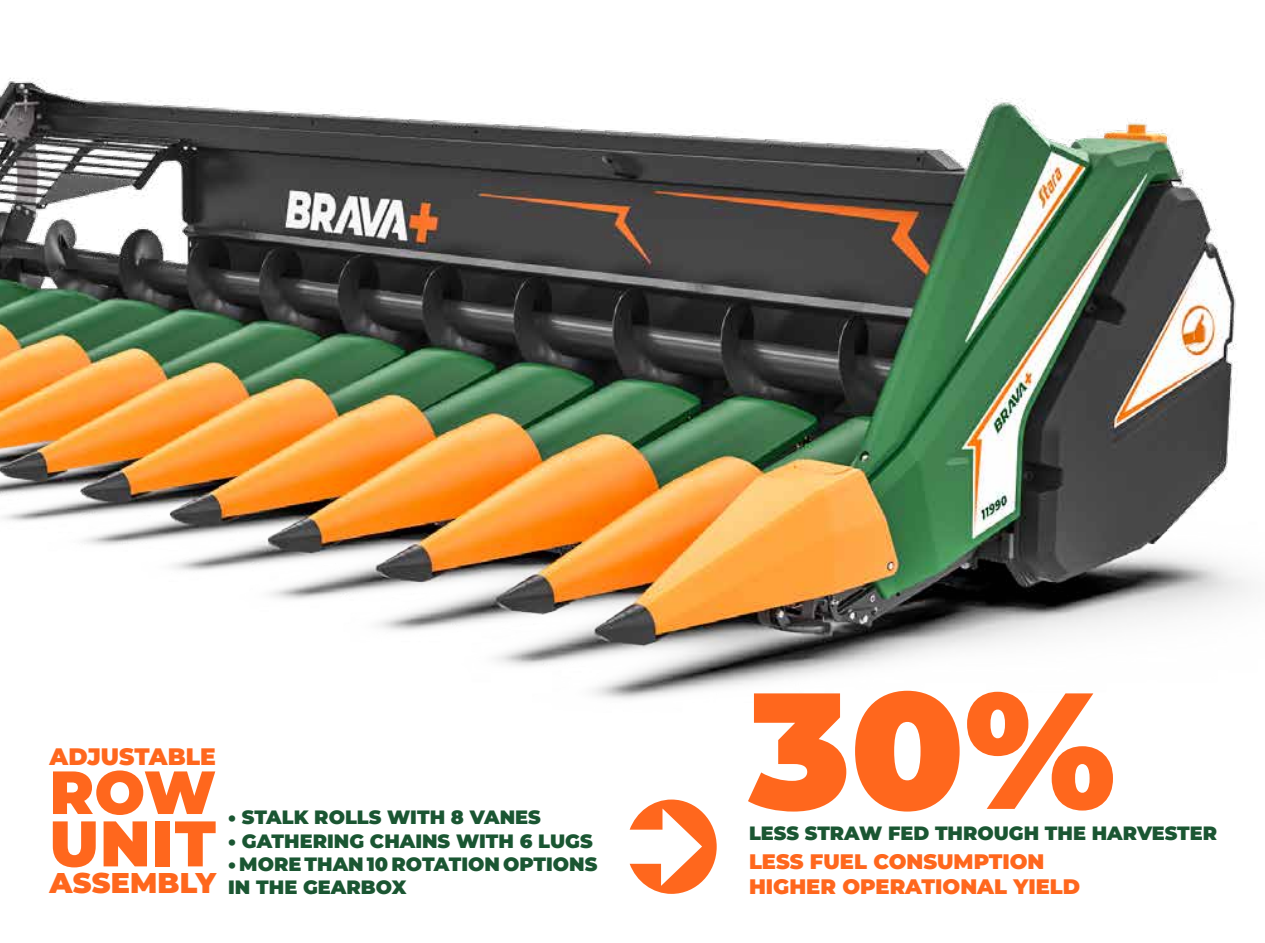
<style>
.page{position:relative;width:1265px;height:943px;background:#fff}
.page>*{position:absolute;margin:0;border:0;box-sizing:border-box;transform-origin:0 0}
.t1{font:900 164.85px "Montserrat";color:#ff671d}
.t2{font:900 64.23px "Montserrat";color:#ff671d}
.t3{font:900 60.73px "Montserrat";color:#ff671d}
.t4{font:900 28.53px "Montserrat";letter-spacing:.005em;color:#ff671d}
.t5{font:900 23.8px "Montserrat";letter-spacing:.005em;color:#ff671d}
.t6{font:900 21px/25.2px "Montserrat";color:#ff671d}
.t7{font:900 19.25px/23.1px "Montserrat";color:#1a5632}
</style>
<div class="page">
<img style="left:0;top:78px;width:1251px;height:816px">
<svg style="left:630px;top:799px;width:87px;height:94px"></svg>
<p class="t5" style="left:50px;top:739px;width:168px">ADJUSTABLE</p>
<h3 class="t3" style="left:50px;top:746px;width:168px">ROW</h3>
<h2 class="t2" style="left:50px;top:795px;width:168px">UNIT</h2>
<h3 class="t4" style="left:50px;top:861px;width:168px">ASSEMBLY</h3>
<p class="t7" style="left:228px;top:804px;width:314px">• STALK ROLLS WITH 8 VANES</p>
<p class="t7" style="left:228px;top:828px;width:366px">• GATHERING CHAINS WITH 6 LUGS</p>
<p class="t7" style="left:228px;top:851px;width:371px">• MORE THAN 10 ROTATION OPTIONS<br>IN THE GEARBOX</p>
<h1 class="t1" style="left:749px;top:626px;width:368px">30%</h1>
<p class="t7" style="left:749px;top:820px;width:470px">LESS STRAW FED THROUGH THE HARVESTER</p>
<p class="t6" style="left:749px;top:847px;width:333px">LESS FUEL CONSUMPTION<br>HIGHER OPERATIONAL YIELD</p>
</div>
